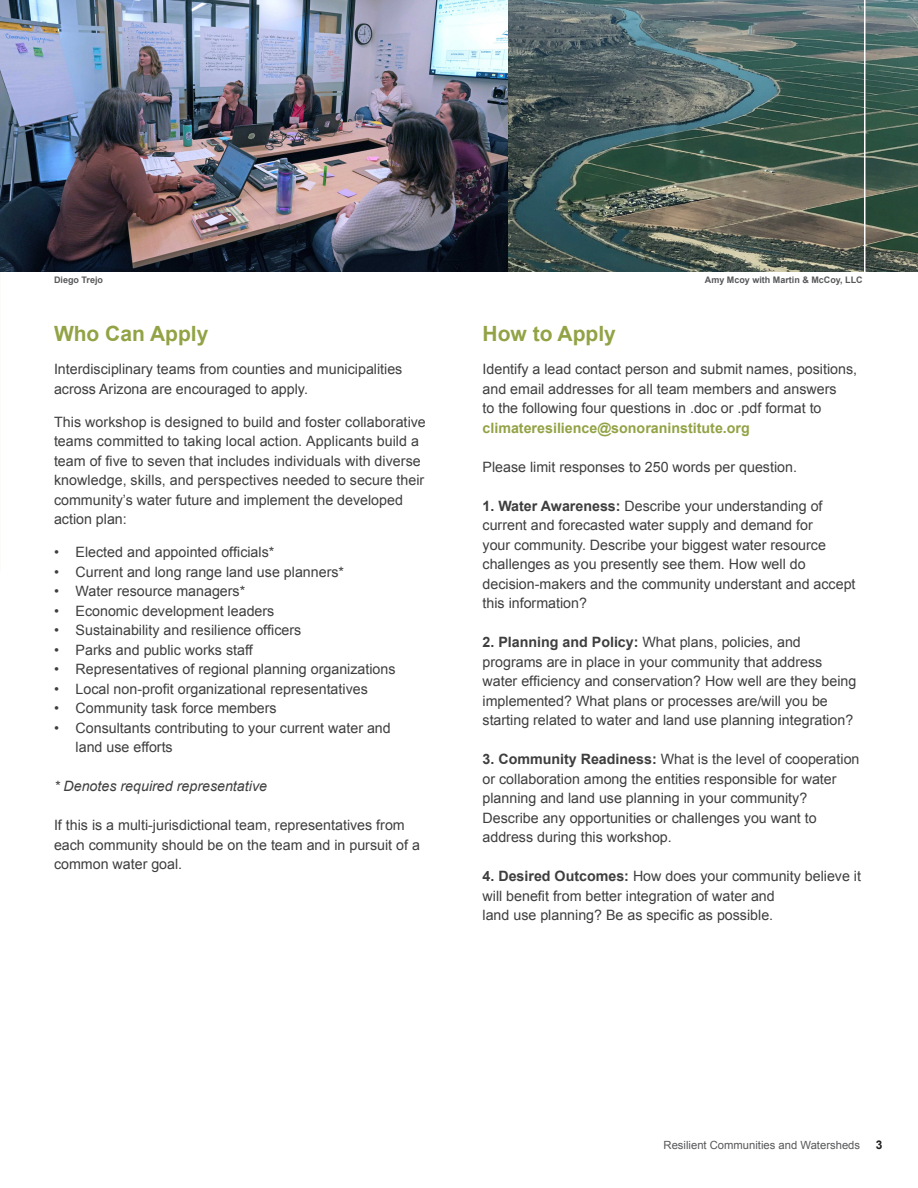
<style>
.page{position:relative;width:918px;height:1188px;background:#fff}
.page>*{position:absolute;margin:0;border:0;box-sizing:border-box;transform-origin:0 0}
.Header_2{font:700 21px "Arial";color:#91a345}
.Body_Paragraph{font:14.25px/19.5px "Arial";color:#3e3e3f}
.Header_2-2{font:14.25px "Arial";color:#3e3e3f}
.Body_Bulleted_Text{font:italic 14.25px "Arial";color:#3e3e3f}
.t1{font:700 12px "Arial";color:#231f20}
.t2{font:11.25px "Arial";color:#57585a}
.Photo_Credits{font:700 9px "Arial";color:#57585a}
.s1{font-weight:700;color:#91a345}
.s2{font-weight:700}
</style>
<div class="page">
<img style="left:508px;top:0;width:410px;height:271px">
<img style="left:0;top:0;width:508px;height:272px">
<hr style="left:864px;top:0;width:2px;height:1188px;background:#fff">
<p class="Photo_Credits" style="left:54px;top:274px;width:51px">Diego Trejo</p>
<p class="Header_2" style="left:54px;top:320px;width:156px">Who Can Apply</p>
<p class="Body_Paragraph" style="left:54px;top:360px;width:350px">Interdisciplinary teams from counties and municipalities across Arizona are encouraged to apply.</p>
<p class="Body_Paragraph" style="left:54px;top:412px;width:373px">This workshop is designed to build and foster collaborative teams committed to taking local action. Applicants build a team of five to seven that includes individuals with diverse knowledge, skills, and perspectives needed to secure their community’s water future and implement the developed action plan:</p>
<p class="Body_Paragraph" style="left:54px;top:543px;width:222px">• Elected and appointed officials*</p>
<p class="Body_Paragraph" style="left:54px;top:562px;width:292px">• Current and long range land use planners*</p>
<p class="Body_Paragraph" style="left:54px;top:582px;width:193px">• Water resource managers*</p>
<p class="Body_Paragraph" style="left:54px;top:601px;width:222px">• Economic development leaders</p>
<p class="Body_Paragraph" style="left:54px;top:621px;width:249px">• Sustainability and resilience officers</p>
<p class="Body_Paragraph" style="left:54px;top:640px;width:200px">• Parks and public works staff</p>
<p class="Body_Paragraph" style="left:54px;top:660px;width:343px">• Representatives of regional planning organizations</p>
<p class="Body_Paragraph" style="left:54px;top:679px;width:315px">• Local non-profit organizational representatives</p>
<p class="Body_Paragraph" style="left:54px;top:699px;width:224px">• Community task force members</p>
<p class="Body_Paragraph" style="left:76px;top:718px;width:317px;text-indent:-22px">• Consultants contributing to your current water and land use efforts</p>
<p class="Body_Bulleted_Text" style="left:54px;top:777px;width:215px">* Denotes required representative</p>
<p class="Body_Paragraph" style="left:54px;top:816px;width:367px">If this is a multi-jurisdictional team, representatives from each community should be on the team and in pursuit of a common water goal.</p>
<p class="Photo_Credits" style="left:705px;top:274px;width:159px">Amy Mcoy with Martin &amp; McCoy, LLC</p>
<p class="Header_2" style="left:483px;top:320px;width:135px">How to Apply</p>
<p class="Body_Paragraph" style="left:483px;top:360px;width:376px">Identify a lead contact person and submit names, positions, and email addresses for all team members and answers<br>to the following four questions in .doc or .pdf format to <span class="s1">climateresilience@sonoraninstitute.org</span></p>
<p class="Body_Paragraph" style="left:483px;top:457px;width:316px">Please limit responses to 250 words per question.</p>
<p class="Body_Paragraph" style="left:483px;top:496px;width:375px"><span class="s2">1. Water Awareness:</span> Describe your understanding of current and forecasted water supply and demand for<br>your community. Describe your biggest water resource challenges as you presently see them. How well do decision-makers and the community understant and accept this information?</p>
<p class="Body_Paragraph" style="left:483px;top:633px;width:375px"><span class="s2">2. Planning and Policy:</span> What plans, policies, and programs are in place in your community that address water efficiency and conservation? How well are they being implemented? What plans or processes are/will you be starting related to water and land use planning integration?</p>
<p class="Body_Paragraph" style="left:483px;top:750px;width:378px"><span class="s2">3. Community Readiness:</span> What is the level of cooperation or collaboration among the entities responsible for water planning and land use planning in your community?<br>Describe any opportunities or challenges you want to address during this workshop.</p>
<p class="Body_Paragraph" style="left:483px;top:867px;width:380px"><span class="s2">4. Desired Outcomes:</span> How does your community believe it will benefit from better integration of water and</p>
<p class="Header_2-2" style="left:483px;top:906px;width:292px">land use planning? Be as specific as possible.</p>
<p class="t2" style="left:664px;top:1138px;width:198px">Resilient Communities and Watersheds</p>
<p class="t1" style="left:876px;top:1137px;width:8px">3</p>
</div>
